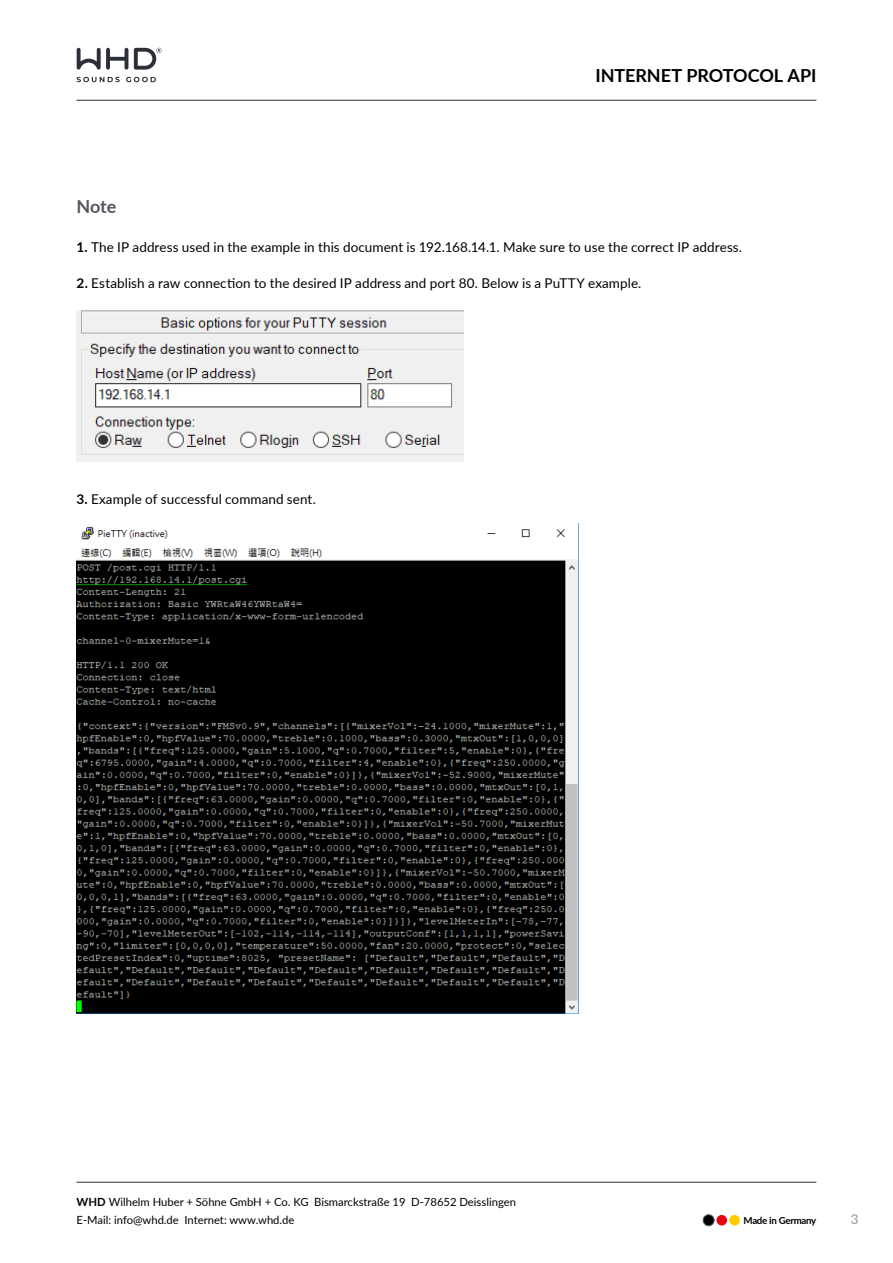
<style>
.page{position:relative;width:893px;height:1263px;background:#fff}
.page>*{position:absolute;margin:0;border:0;box-sizing:border-box;transform-origin:0 0}
.t1{font:700 18px "Lato";letter-spacing:-.005em;color:#000}
.t2{font:700 18px "Lato";color:#53585f}
.t3{font:13.5px "Lato";letter-spacing:.005em;color:#000}
.t4{font:13.5px "Lato";color:#91989c}
.t5{font:11.25px/18px "Lato";color:#000}
.t6{font:700 9.75px "Lato";letter-spacing:-.03em;color:#000}
.s1{font-weight:700}
</style>
<div class="page">
<hr style="left:77px;top:100px;width:739px;height:1px;background:#2c2e39">
<hr style="left:77px;top:1182px;width:739px;height:1px;background:#2c2e39">
<svg style="left:77px;top:48px;width:51px;height:22px"></svg>
<svg style="left:134px;top:48px;width:28px;height:22px"></svg>
<svg style="left:77px;top:77px;width:79px;height:5px"></svg>
<div style="left:703px;top:1215px;width:11px;height:11px;background:#000;border-radius:50%"></div>
<div style="left:703px;top:1214px;width:11px;height:12px;border:1px solid #53585f;border-radius:50%"></div>
<div style="left:716px;top:1215px;width:11px;height:10px;background:#e30613;border-radius:50%"></div>
<div style="left:729px;top:1215px;width:11px;height:10px;background:#fc0;border-radius:50%"></div>
<img style="left:77px;top:310px;width:387px;height:151px">
<img style="left:77px;top:526px;width:501px;height:488px">
<h1 class="t1" style="left:595px;top:62px;width:222px">INTERNET PROTOCOL API</h1>
<h1 class="t2" style="left:77px;top:193px;width:41px">Note</h1>
<p class="t3" style="left:77px;top:237px;width:667px"><span class="s1">1.</span> The IP address used in the example in this document is 192.168.14.1. Make sure to use the correct IP address.</p>
<p class="t3" style="left:77px;top:273px;width:566px"><span class="s1">2.</span> Establish a raw connection to the desired IP address and port 80. Below is a PuTTY example.</p>
<p class="t3" style="left:77px;top:489px;width:241px"><span class="s1">3.</span> Example of successful command sent.</p>
<p class="t5" style="left:77px;top:1192px;width:441px"><span class="s1">WHD</span> Wilhelm Huber + Söhne GmbH + Co. KG Bismarckstraße 19 D-78652 Deisslingen<br>E-Mail: info@whd.de Internet: www.whd.de</p>
<p class="t6" style="left:743px;top:1213px;width:74px">Made in Germany</p>
<p class="t4" style="left:851px;top:1209px;width:9px">3</p>
</div>
